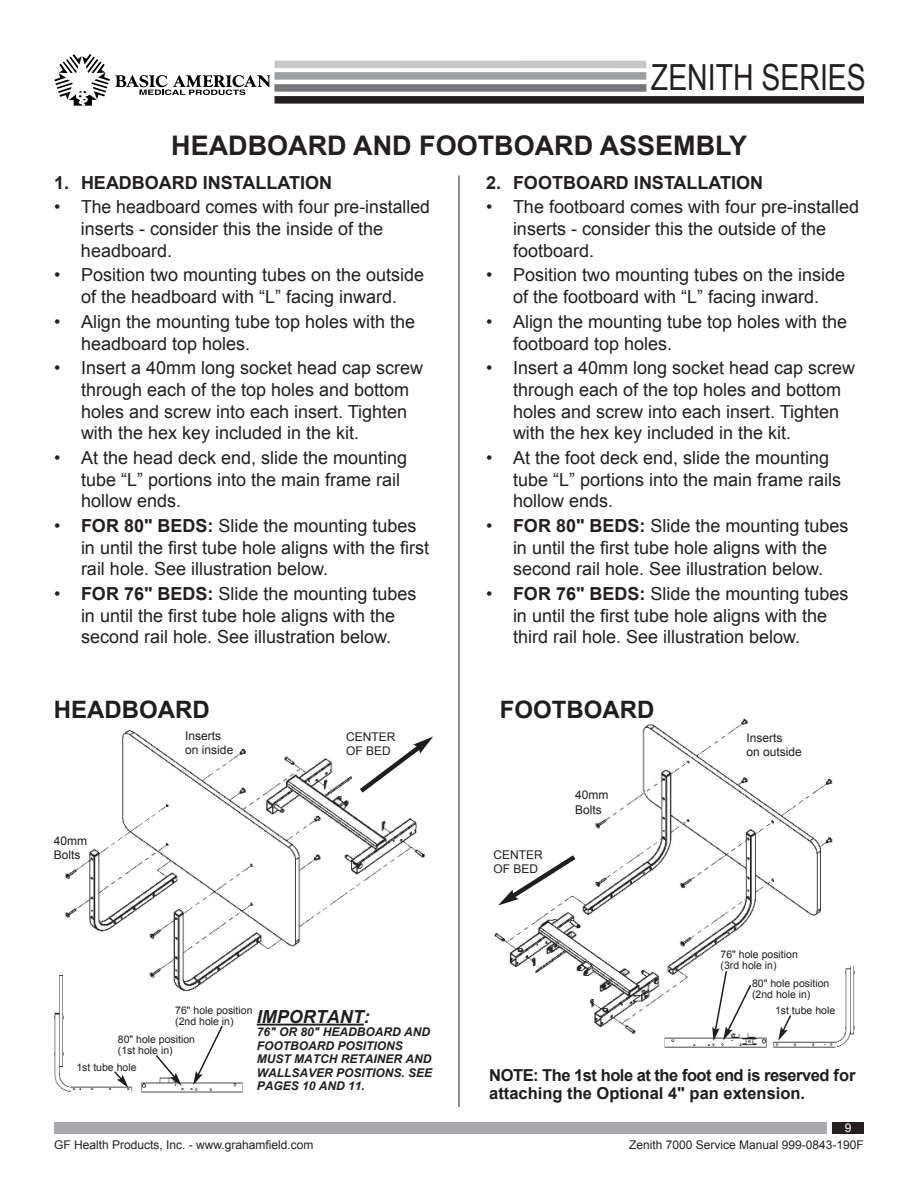
<style>
.page{position:relative;width:918px;height:1188px;background:#fff}
.page>*{position:absolute;margin:0;border:0;box-sizing:border-box;transform-origin:0 0}
.t1{font:36px "Arial";color:#231f20;scale:.79 1}
.Subhead{font:700 27px "Arial";color:#231f20}
.t2{font:700 24px "Arial";color:#201d1e}
.body_step_12{font:18px/21.6px "Arial";color:#231f20}
.body_step_12-2{font:700 18px "Arial";color:#231f20}
.t3{font:italic 700 18px "Arial";color:#201d1e}
.t4{font:700 16.5px/17.7px "Arial";color:#201d1e}
.t5{font:italic 700 12px/13.5px "Arial";color:#201d1e}
.t6{font:12px "Arial";color:#231f20}
.t7{font:12px/14.4px "Arial";color:#201d1e}
.t8{font:12px "Arial";color:#fff}
.t9{font:10.5px/10.9px "Arial";color:#201d1e}
.s1{font-weight:700}
</style>
<div class="page">
<img style="left:65px;top:730px;width:368px;height:242px">
<img style="left:494px;top:718px;width:339px;height:316px">
<svg style="left:355px;top:737px;width:78px;height:60px"></svg>
<svg style="left:498px;top:851px;width:82px;height:54px"></svg>
<svg style="left:542px;top:923px;width:95px;height:67px"></svg>
<img style="left:661px;top:962px;width:194px;height:86px">
<svg style="left:778px;top:1014px;width:15px;height:27px"></svg>
<svg style="left:712px;top:969px;width:41px;height:72px"></svg>
<hr style="left:257px;top:1024px;width:107px;height:2px;background:#201d1e">
<img style="left:54px;top:972px;width:189px;height:121px">
<svg style="left:193px;top:1024px;width:31px;height:61px"></svg>
<svg style="left:154px;top:1053px;width:28px;height:33px"></svg>
<svg style="left:113px;top:1070px;width:16px;height:18px"></svg>
<hr style="left:459px;top:176px;width:1px;height:931px;background:#231f20">
<div style="left:832px;top:1122px;width:32px;height:12px;background:#231f20"></div>
<div style="left:54px;top:1122px;width:773px;height:12px;background:#a8a9ad"></div>
<div style="left:274px;top:61px;width:372px;height:7px;background:#c7c8ca"></div>
<div style="left:274px;top:72px;width:372px;height:8px;background:#9d9fa2"></div>
<div style="left:274px;top:84px;width:372px;height:8px;background:#76787b"></div>
<div style="left:274px;top:96px;width:590px;height:8px;background:#231f20"></div>
<svg style="left:54px;top:54px;width:216px;height:52px"></svg>
<h1 class="t1" style="left:651px;top:54px;width:274px">ZENITH SERIES</h1>
<p class="Subhead" style="left:171px;top:127px;width:578px">HEADBOARD AND FOOTBOARD ASSEMBLY</p>
<p class="body_step_12-2" style="left:54px;top:170px;width:280px">1. HEADBOARD INSTALLATION</p>
<p class="body_step_12" style="left:81px;top:197px;width:351px;text-indent:-27px">• The headboard comes with four pre-installed inserts - consider this the inside of the headboard.</p>
<p class="body_step_12" style="left:54px;top:265px;width:372px;text-align:center">• Position two mounting tubes on the outside of the headboard with “L” facing inward.</p>
<p class="body_step_12" style="left:81px;top:311px;width:336px;text-indent:-27px">• Align the mounting tube top holes with the headboard top holes.</p>
<p class="body_step_12" style="left:81px;top:357px;width:344px;text-indent:-27px">• Insert a 40mm long socket head cap screw through each of the top holes and bottom holes and screw into each insert. Tighten with the hex key included in the kit.</p>
<p class="body_step_12" style="left:81px;top:447px;width:328px;text-indent:-27px">• At the head deck end, slide the mounting tube “L” portions into the main frame rail hollow ends.</p>
<p class="body_step_12" style="left:81px;top:515px;width:350px;text-indent:-27px">• <span class="s1">FOR 80" BEDS:</span> Slide the mounting tubes in until the first tube hole aligns with the first rail hole. See illustration below.</p>
<p class="body_step_12" style="left:54px;top:583px;width:364px;text-align:center">• <span class="s1">FOR 76" BEDS:</span> Slide the mounting tubes in until the first tube hole aligns with the second rail hole. See illustration below.</p>
<p class="body_step_12-2" style="left:486px;top:170px;width:279px">2. FOOTBOARD INSTALLATION</p>
<p class="body_step_12" style="left:513px;top:197px;width:348px;text-indent:-27px">• The footboard comes with four pre-installed inserts - consider this the outside of the footboard.</p>
<p class="body_step_12" style="left:486px;top:265px;width:361px;text-align:center">• Position two mounting tubes on the inside of the footboard with “L” facing inward.</p>
<p class="body_step_12" style="left:513px;top:311px;width:336px;text-indent:-27px">• Align the mounting tube top holes with the footboard top holes.</p>
<p class="body_step_12" style="left:513px;top:357px;width:344px;text-indent:-27px">• Insert a 40mm long socket head cap screw through each of the top holes and bottom holes and screw into each insert. Tighten with the hex key included in the kit.</p>
<p class="body_step_12" style="left:513px;top:447px;width:330px;text-indent:-27px">• At the foot deck end, slide the mounting tube “L” portions into the main frame rails hollow ends.</p>
<p class="body_step_12" style="left:486px;top:515px;width:364px;text-align:center">• <span class="s1">FOR 80" BEDS:</span> Slide the mounting tubes in until the first tube hole aligns with the second rail hole. See illustration below.</p>
<p class="body_step_12" style="left:513px;top:583px;width:337px;text-indent:-27px">• <span class="s1">FOR 76" BEDS:</span> Slide the mounting tubes in until the first tube hole aligns with the third rail hole. See illustration below.</p>
<p class="t2" style="left:54px;top:693px;width:157px">HEADBOARD</p>
<p class="t2" style="left:500px;top:693px;width:156px">FOOTBOARD</p>
<p class="t7" style="left:185px;top:728px;width:50px">Inserts on inside</p>
<p class="t7" style="left:346px;top:730px;width:51px">CENTER<br>OF BED</p>
<p class="t7" style="left:54px;top:833px;width:35px">40mm<br>Bolts</p>
<p class="t7" style="left:494px;top:848px;width:51px">CENTER<br>OF BED</p>
<p class="t7" style="left:575px;top:788px;width:35px">40mm<br>Bolts</p>
<p class="t7" style="left:746px;top:731px;width:57px">Inserts<br>on outside</p>
<p class="t9" style="left:721px;top:949px;width:79px">76" hole position (3rd hole in)</p>
<p class="t9" style="left:752px;top:978px;width:79px">80" hole position (2nd hole in)</p>
<p class="t9" style="left:175px;top:1005px;width:79px">76" hole position (2nd hole in)</p>
<p class="t3" style="left:257px;top:1004px;width:114px">IMPORTANT:</p>
<p class="t5" style="left:257px;top:1026px;width:177px">76" OR 80" HEADBOARD AND<br>FOOTBOARD POSITIONS<br>MUST MATCH RETAINER AND<br>WALLSAVER POSITIONS. SEE<br>PAGES 10 AND 11.</p>
<p class="t9" style="left:118px;top:1034px;width:79px">80" hole position (1st hole in)</p>
<p class="t9" style="left:76px;top:1062px;width:62px">1st tube hole</p>
<p class="t9" style="left:775px;top:1005px;width:62px">1st tube hole</p>
<p class="t4" style="left:489px;top:1067px;width:368px">NOTE: The 1st hole at the foot end is reserved for attaching the Optional 4" pan extension.</p>
<p class="t8" style="left:845px;top:1120px;width:8px">9</p>
<p class="t6" style="left:54px;top:1137px;width:261px">GF Health Products, Inc. - www.grahamfield.com</p>
<p class="t6" style="left:629px;top:1137px;width:236px">Zenith 7000 Service Manual 999-0843-190F</p>
</div>
